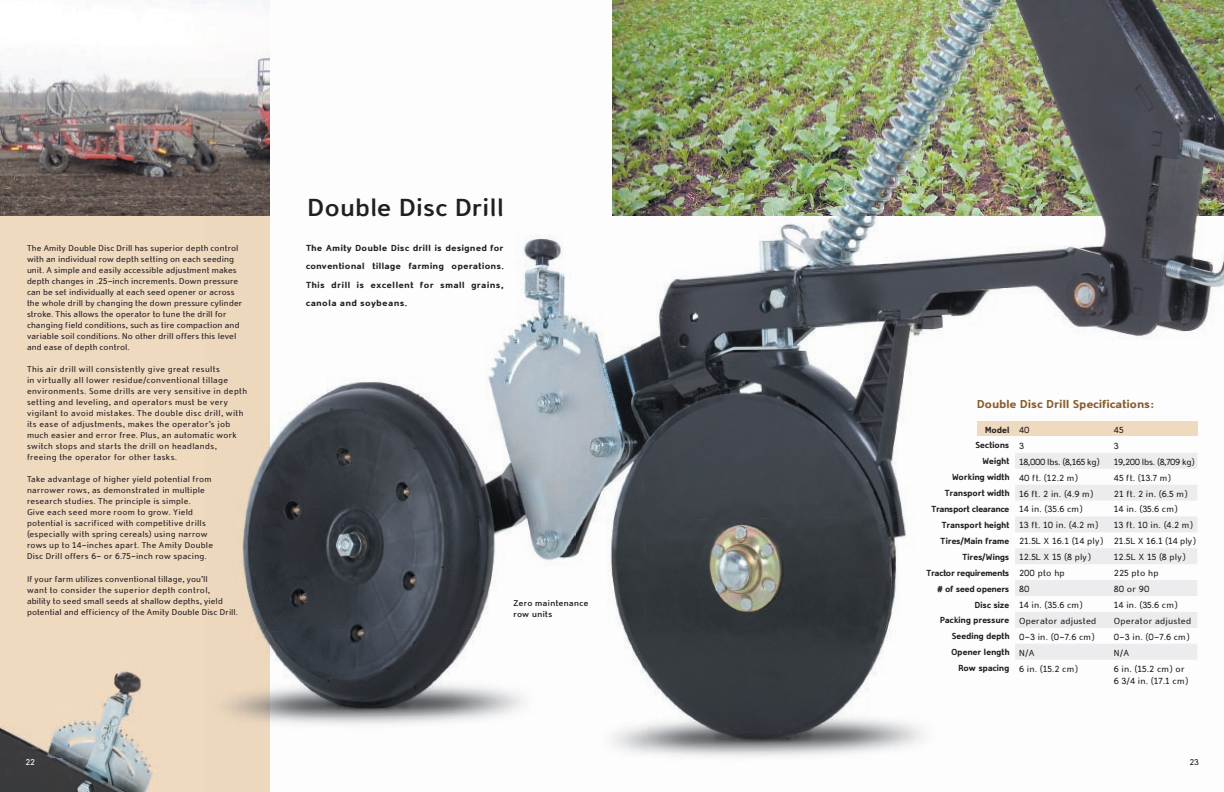
<style>
.page{position:relative;width:1224px;height:792px;background:#fff}
.page>*{position:absolute;margin:0;border:0;box-sizing:border-box;transform-origin:0 0}
.t1{font:700 28px "Domestos 98";letter-spacing:-.02em;color:#231f20}
.t2{font:900 13px "Domestos 98";letter-spacing:-.015em;color:#885d2c}
.t3{font:10px/12px "Domestos 98";color:#231f20}
.t4{font:900 10px/18.5px "Domestos 98";letter-spacing:-.02em;color:#231f20;text-align:justify}
.t5{font:900 10px "Domestos 98";letter-spacing:-.02em;color:#231f20;scale:.95 1}
.t6{font:900 10px "Domestos 98";letter-spacing:-.04em;color:#231f20;scale:.95 1}
.t7{font:10px "Domestos 98";letter-spacing:-.04em;color:#231f20}
.t8{font:9.5px/11px "Domestos 98";color:#231f20}
.t9{font:700 9.5px/11px "Domestos 98";color:#231f20}
.t10{font:9.5px "Domestos 98";color:#fff}
.s1{font-weight:400}
.s2{font-weight:900}
</style>
<div class="page">
<div style="left:0;top:0;width:270px;height:792px;background:#efd9bf"></div>
<img style="left:523px;top:235px;width:43px;height:76px">
<img style="left:570px;top:277px;width:74px;height:477px">
<img style="left:639px;top:216px;width:310px;height:305px">
<img style="left:949px;top:216px;width:275px;height:124px">
<img style="left:270px;top:311px;width:307px;height:315px">
<img style="left:644px;top:515px;width:305px;height:242px">
<img style="left:270px;top:626px;width:310px;height:128px">
<img style="left:612px;top:0;width:612px;height:216px">
<img style="left:221px;top:446px;width:49px;height:276px">
<img style="left:0;top:671px;width:153px;height:121px">
<div style="left:977px;top:421px;width:221px;height:15px;background:#efd9bf"></div>
<svg style="left:1015px;top:453px;width:182px;height:207px"></svg>
<img style="left:0;top:0;width:270px;height:216px">
<p class="t8" style="left:27px;top:242px;width:217px">The Amity Double Disc Drill has superior depth control with an individual row depth setting on each seeding unit. A simple and easily accessible adjustment makes depth changes in .25-inch increments. Down pressure can be set individually at each seed opener or across the whole drill by changing the down pressure cylinder stroke. This allows the operator to tune the drill for changing field conditions, such as tire compaction and variable soil conditions. No other drill offers this level and ease of depth control.</p>
<p class="t8" style="left:27px;top:363px;width:222px">This air drill will consistently give great results<br>in virtually all lower residue/conventional tillage environments. Some drills are very sensitive in depth setting and leveling, and operators must be very vigilant to avoid mistakes. The double disc drill, with its ease of adjustments, makes the operator’s job much easier and error free. Plus, an automatic work switch stops and starts the drill on headlands, freeing the operator for other tasks.</p>
<p class="t8" style="left:27px;top:474px;width:188px">Take advantage of higher yield potential from narrower rows, as demonstrated in multiple research studies. The principle is simple.<br>Give each seed more room to grow. Yield potential is sacrificed with competitive drills (especially with spring cereals) using narrow rows up to 14-inches apart. The Amity Double Disc Drill offers 6- or 6.75-inch row spacing.</p>
<p class="t8" style="left:27px;top:573px;width:213px">If your farm utilizes conventional tillage, you’ll<br>want to consider the superior depth control,<br>ability to seed small seeds at shallow depths, yield potential and efficiency of the Amity Double Disc Drill.</p>
<h1 class="t1" style="left:308px;top:191px;width:198px">Double Disc Drill</h1>
<p class="t4" style="left:306px;top:238px;width:199px">The Amity Double Disc drill is designed for conventional tillage farming operations.<br>This drill is excellent for small grains, canola and soybeans.</p>
<p class="t9" style="left:514px;top:598px;width:77px">Zero maintenance row units</p>
<h2 class="t2" style="left:977px;top:396px;width:179px">Double Disc Drill Specifications:</h2>
<p class="t5" style="left:985px;top:424px;width:48px">Model <span class="s1">40</span></p>
<p class="t3" style="left:1114px;top:424px;width:11px">45</p>
<p class="t5" style="left:975px;top:439px;width:53px">Sections <span class="s1">3</span></p>
<p class="t3" style="left:1114px;top:440px;width:6px">3</p>
<p class="t7" style="left:983px;top:456px;width:119px"><span class="s2">Weight</span> 18,000 lbs. (8,165 kg)</p>
<p class="t7" style="left:1114px;top:456px;width:83px">19,200 lbs. (8,709 kg)</p>
<p class="t5" style="left:952px;top:471px;width:134px">Working width <span class="s1">40 ft. (12.2 m)</span></p>
<p class="t3" style="left:1114px;top:471px;width:59px">45 ft. (13.7 m)</p>
<p class="t3" style="left:945px;top:487px;width:150px"><span class="s2">Transport width</span> 16 ft. 2 in. (4.9 m)</p>
<p class="t3" style="left:1114px;top:487px;width:76px">21 ft. 2 in. (6.5 m)</p>
<p class="t6" style="left:931px;top:503px;width:161px">Transport clearance <span class="s1">14 in. (35.6 cm)</span></p>
<p class="t3" style="left:1114px;top:503px;width:65px">14 in. (35.6 cm)</p>
<p class="t3" style="left:942px;top:519px;width:158px"><span class="s2">Transport height</span> 13 ft. 10 in. (4.2 m)</p>
<p class="t3" style="left:1114px;top:519px;width:81px">13 ft. 10 in. (4.2 m)</p>
<p class="t3" style="left:941px;top:535px;width:257px"><span class="s2">Tires/Main frame</span> 21.5L X 16.1 (14 ply) 21.5L X 16.1 (14 ply)</p>
<p class="t3" style="left:962px;top:551px;width:130px"><span class="s2">Tires/Wings</span> 12.5L X 15 (8 ply)</p>
<p class="t3" style="left:1114px;top:551px;width:74px">12.5L X 15 (8 ply)</p>
<p class="t6" style="left:927px;top:567px;width:147px">Tractor requirements <span class="s1">200 pto hp</span></p>
<p class="t3" style="left:1114px;top:567px;width:46px">225 pto hp</p>
<p class="t5" style="left:938px;top:583px;width:98px"># of seed openers <span class="s1">80</span></p>
<p class="t3" style="left:1114px;top:583px;width:37px">80 or 90</p>
<p class="t3" style="left:975px;top:599px;width:110px"><span class="s2">Disc size</span> 14 in. (35.6 cm)</p>
<p class="t3" style="left:1114px;top:599px;width:65px">14 in. (35.6 cm)</p>
<p class="t3" style="left:940px;top:615px;width:158px"><span class="s2">Packing pressure</span> Operator adjusted</p>
<p class="t3" style="left:1114px;top:615px;width:79px">Operator adjusted</p>
<p class="t3" style="left:952px;top:630px;width:145px"><span class="s2">Seeding depth</span> 0-3 in. (0-7.6 cm)</p>
<p class="t3" style="left:1114px;top:630px;width:77px">0-3 in. (0-7.6 cm)</p>
<p class="t5" style="left:951px;top:646px;width:89px">Opener length <span class="s1">N/A</span></p>
<p class="t3" style="left:1114px;top:646px;width:17px">N/A</p>
<p class="t3" style="left:959px;top:662px;width:121px"><span class="s2">Row spacing</span> 6 in. (15.2 cm)</p>
<p class="t3" style="left:1114px;top:662px;width:76px">6 in. (15.2 cm) or<br>6 3/4 in. (17.1 cm)</p>
<p class="t10" style="left:26px;top:757px;width:11px">22</p>
<p class="t8" style="left:1190px;top:756px;width:11px">23</p>
</div>
